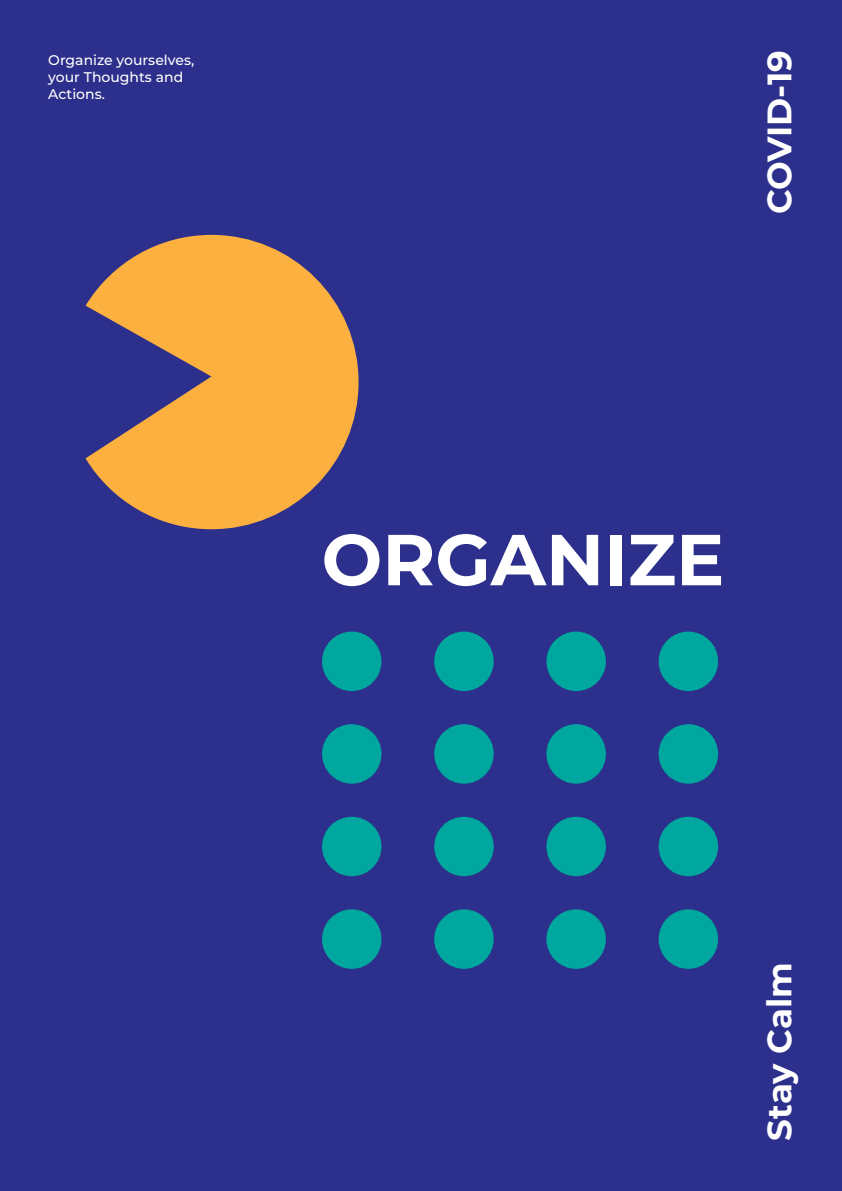
<style>
.page{position:relative;width:842px;height:1191px;background:#2c2f8b}
.page>*{position:absolute;margin:0;border:0;box-sizing:border-box;transform-origin:0 0}
.t1{font:700 72px "Montserrat";color:#fff}
.t2{font:700 34px "Montserrat";color:#fff}
.t3{font:500 14px/16.8px "Montserrat";color:#fff}
</style>
<div class="page">
<div style="left:434px;top:631px;width:60px;height:60px;background:#00a79e;border-radius:50%"></div>
<div style="left:434px;top:724px;width:60px;height:59px;background:#00a79e;border-radius:50%"></div>
<div style="left:434px;top:816px;width:60px;height:60px;background:#00a79e;border-radius:50%"></div>
<div style="left:434px;top:909px;width:60px;height:59px;background:#00a79e;border-radius:50%"></div>
<div style="left:546px;top:631px;width:60px;height:60px;background:#00a79e;border-radius:50%"></div>
<div style="left:546px;top:724px;width:60px;height:59px;background:#00a79e;border-radius:50%"></div>
<div style="left:546px;top:816px;width:60px;height:60px;background:#00a79e;border-radius:50%"></div>
<div style="left:546px;top:909px;width:60px;height:59px;background:#00a79e;border-radius:50%"></div>
<div style="left:659px;top:631px;width:59px;height:60px;background:#00a79e;border-radius:50%"></div>
<div style="left:659px;top:724px;width:59px;height:59px;background:#00a79e;border-radius:50%"></div>
<div style="left:659px;top:816px;width:59px;height:60px;background:#00a79e;border-radius:50%"></div>
<div style="left:659px;top:909px;width:59px;height:59px;background:#00a79e;border-radius:50%"></div>
<div style="left:322px;top:631px;width:59px;height:60px;background:#00a79e;border-radius:50%"></div>
<div style="left:322px;top:724px;width:59px;height:59px;background:#00a79e;border-radius:50%"></div>
<div style="left:322px;top:816px;width:59px;height:60px;background:#00a79e;border-radius:50%"></div>
<div style="left:322px;top:909px;width:59px;height:59px;background:#00a79e;border-radius:50%"></div>
<svg style="left:86px;top:235px;width:273px;height:294px;fill:#fbb040"></svg>
<p class="t3" style="left:48px;top:51px;width:147px">Organize yourselves, your Thoughts and<br>Actions.</p>
<h2 class="t2" style="left:755px;top:214px;width:165px;rotate:-90deg">COVID-19</h2>
<h1 class="t1" style="left:322px;top:508px;width:404px">ORGANIZE</h1>
<h2 class="t2" style="left:755px;top:1140px;width:180px;rotate:-90deg">Stay Calm</h2>
</div>
